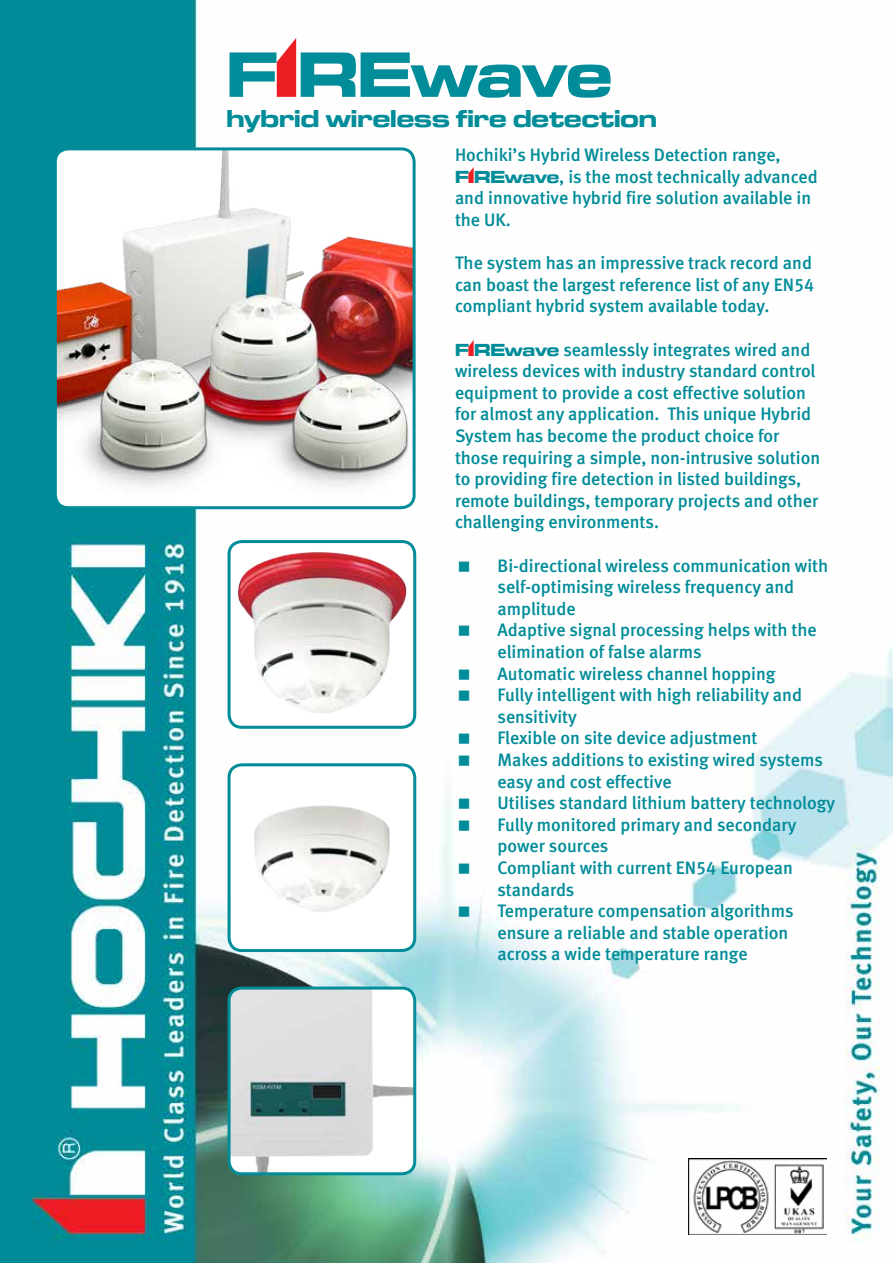
<style>
.page{position:relative;width:893px;height:1263px;background:#fff}
.page>*{position:absolute;margin:0;border:0;box-sizing:border-box;transform-origin:0 0}
.t1{font:66.6px "Microgramma D Bold Exte";letter-spacing:-.01em;color:#008c99}
.t2{font:25.35px "Microgramma D Bold Exte";color:#008c99}
.t3{font:18px/21.6px "Meta Medium CELF";color:#008c99}
.s1{font-family:"Hochiki IE Logo";color:#ed1d24}
.s2{font-family:"Microgramma D Bold Exte"}
</style>
<div class="page">
<img style="left:0;top:0;width:893px;height:1263px">
<img style="left:55px;top:149px;width:359px;height:359px">
<div style="left:54px;top:147px;width:362px;height:362px;border:3px solid #008c99;border-radius:13px"></div>
<img style="left:229px;top:542px;width:186px;height:185px">
<div style="left:228px;top:540px;width:188px;height:189px;border:3px solid #008c99;border-radius:13px"></div>
<img style="left:229px;top:988px;width:186px;height:186px">
<div style="left:228px;top:986px;width:188px;height:189px;border:3px solid #008c99;border-radius:13px"></div>
<img style="left:229px;top:765px;width:186px;height:185px">
<div style="left:228px;top:763px;width:188px;height:189px;border:3px solid #008c99;border-radius:13px"></div>
<img style="left:689px;top:1158px;width:137px;height:76px">
<svg style="left:459px;top:561px;width:10px;height:10px"></svg>
<svg style="left:459px;top:626px;width:10px;height:10px"></svg>
<svg style="left:459px;top:669px;width:10px;height:10px"></svg>
<svg style="left:459px;top:691px;width:10px;height:10px"></svg>
<svg style="left:459px;top:734px;width:10px;height:10px"></svg>
<svg style="left:459px;top:755px;width:10px;height:11px"></svg>
<svg style="left:459px;top:799px;width:10px;height:10px"></svg>
<svg style="left:459px;top:820px;width:10px;height:10px"></svg>
<svg style="left:459px;top:863px;width:10px;height:11px"></svg>
<svg style="left:459px;top:907px;width:10px;height:10px"></svg>
<h1 class="t1" style="left:226px;top:29px;width:387px">F<span class="s1">I</span>REwave</h1>
<h2 class="t2" style="left:226px;top:102px;width:432px">hybrid wireless fire detection</h2>
<p class="t3" style="left:455px;top:144px;width:364px">Hochiki’s Hybrid Wireless Detection range, <span class="s2">F</span><span class="s1">I</span><span class="s2">REwave</span>, is the most technically advanced and innovative hybrid fire solution available in the UK.</p>
<p class="t3" style="left:455px;top:252px;width:361px">The system has an impressive track record and can boast the largest reference list of any EN54 compliant hybrid system available today.</p>
<p class="t3" style="left:455px;top:339px;width:367px"><span class="s2">F</span><span class="s1">I</span><span class="s2">REwave</span> seamlessly integrates wired and wireless devices with industry standard control equipment to provide a cost effective solution for almost any application. This unique Hybrid System has become the product choice for those requiring a simple, non-intrusive solution to providing fire detection in listed buildings, remote buildings, temporary projects and other challenging environments.</p>
<p class="t3" style="left:497px;top:555px;width:339px">Bi-directional wireless communication with self-optimising wireless frequency and amplitude<br>Adaptive signal processing helps with the elimination of false alarms<br>Automatic wireless channel hopping<br>Fully intelligent with high reliability and sensitivity<br>Flexible on site device adjustment<br>Makes additions to existing wired systems easy and cost effective<br>Utilises standard lithium battery technology<br>Fully monitored primary and secondary power sources<br>Compliant with current EN54 European standards<br>Temperature compensation algorithms ensure a reliable and stable operation across a wide temperature range</p>
</div>
